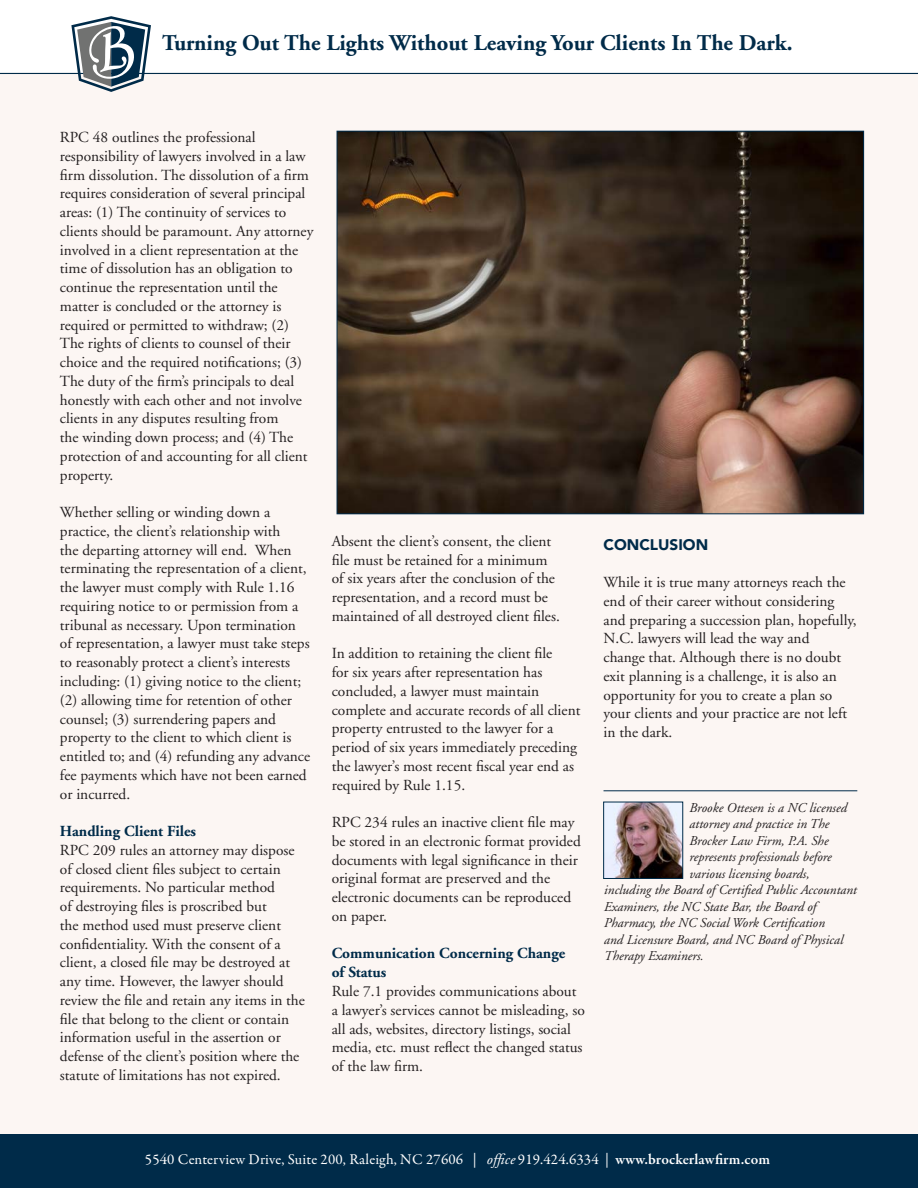
<style>
.page{position:relative;width:918px;height:1188px;background:#fff}
.page>*{position:absolute;margin:0;border:0;box-sizing:border-box;transform-origin:0 0}
.t1{font:700 22.5px "Adobe Garamond";color:#002b49}
.t2{font:15.3px/18.8px "Adobe Garamond";color:#231f20}
.t3{font:700 15.3px/18.8px "Adobe Garamond";color:#002b49}
.t4{font:900 15.3px "Avenir";color:#002b49}
.t5{font:15px "Garamond Premr Pro";letter-spacing:.01em;color:#fff}
.t6{font:italic 13.5px "Adobe Garamond";color:#231f20}
.s1{font-family:"Adobe Garamond";font-style:italic}
.s2{font-weight:600}
</style>
<div class="page">
<div style="left:0;top:74px;width:918px;height:1066px;background:#fcf6f3"></div>
<div style="left:0;top:1134px;width:918px;height:54px;background:#002b49"></div>
<img style="left:339px;top:133px;width:523px;height:379px">
<hr style="left:0;top:73px;width:918px;height:1px;background:#002b49">
<svg style="left:71px;top:16px;width:80px;height:76px"></svg>
<img style="left:606px;top:804px;width:75px;height:73px">
<div style="left:604px;top:802px;width:79px;height:77px;border:1px solid #002b49"></div>
<hr style="left:604px;top:791px;width:253px;height:1px;background:#002b49">
<p class="t1" style="left:162px;top:31px;width:632px">Turning Out The Lights Without Leaving Your Clients In The Dark.</p>
<p class="t2" style="left:60px;top:128px;width:255px">RPC 48 outlines the professional responsibility of lawyers involved in a law firm dissolution. The dissolution of a firm requires consideration of several principal areas: (1) The continuity of services to clients should be paramount. Any attorney involved in a client representation at the time of dissolution has an obligation to continue the representation until the matter is concluded or the attorney is required or permitted to withdraw; (2)<br>The rights of clients to counsel of their choice and the required notifications; (3)<br>The duty of the firm’s principals to deal honestly with each other and not involve clients in any disputes resulting from<br>the winding down process; and (4) The protection of and accounting for all client property.</p>
<p class="t2" style="left:60px;top:503px;width:252px">Whether selling or winding down a practice, the client’s relationship with<br>the departing attorney will end. When terminating the representation of a client, the lawyer must comply with Rule 1.16 requiring notice to or permission from a tribunal as necessary. Upon termination of representation, a lawyer must take steps to reasonably protect a client’s interests including: (1) giving notice to the client; (2) allowing time for retention of other counsel; (3) surrendering papers and property to the client to which client is entitled to; and (4) refunding any advance fee payments which have not been earned or incurred.</p>
<p class="t3" style="left:60px;top:822px;width:138px">Handling Client Files</p>
<p class="t2" style="left:60px;top:841px;width:247px">RPC 209 rules an attorney may dispose of closed client files subject to certain requirements. No particular method<br>of destroying files is proscribed but<br>the method used must preserve client confidentiality. With the consent of a client, a closed file may be destroyed at any time. However, the lawyer should review the file and retain any items in the file that belong to the client or contain information useful in the assertion or defense of the client’s position where the statute of limitations has not expired.</p>
<p class="t2" style="left:332px;top:532px;width:230px">Absent the client’s consent, the client file must be retained for a minimum of six years after the conclusion of the representation, and a record must be maintained of all destroyed client files.</p>
<p class="t2" style="left:332px;top:645px;width:250px">In addition to retaining the client file<br>for six years after representation has concluded, a lawyer must maintain complete and accurate records of all client property entrusted to the lawyer for a period of six years immediately preceding the lawyer’s most recent fiscal year end as required by Rule 1.15.</p>
<p class="t2" style="left:332px;top:813px;width:251px">RPC 234 rules an inactive client file may be stored in an electronic format provided documents with legal significance in their original format are preserved and the electronic documents can be reproduced on paper.</p>
<p class="t3" style="left:332px;top:945px;width:235px">Communication Concerning Change of Status</p>
<p class="t2" style="left:332px;top:982px;width:255px">Rule 7.1 provides communications about a lawyer’s services cannot be misleading, so all ads, websites, directory listings, social media, etc. must reflect the changed status of the law firm.</p>
<p class="t4" style="left:604px;top:531px;width:106px">CONCLUSION</p>
<p class="t2" style="left:604px;top:573px;width:255px">While it is true many attorneys reach the end of their career without considering and preparing a succession plan, hopefully, N.C. lawyers will lead the way and<br>change that. Although there is no doubt exit planning is a challenge, it is also an opportunity for you to create a plan so your clients and your practice are not left in the dark.</p>
<p class="t6" style="left:689px;top:800px;width:159px">Brooke Ottesen is a NC licensed</p>
<p class="t6" style="left:689px;top:817px;width:142px">attorney and practice in The</p>
<p class="t6" style="left:689px;top:833px;width:141px">Brocker Law Firm, P.A. She</p>
<p class="t6" style="left:689px;top:850px;width:144px">represents professionals before</p>
<p class="t6" style="left:689px;top:866px;width:122px">various licensing boards,</p>
<p class="t6" style="left:604px;top:883px;width:254px">including the Board of Certified Public Accountant</p>
<p class="t6" style="left:604px;top:899px;width:214px">Examiners, the NC State Bar, the Board of</p>
<p class="t6" style="left:604px;top:916px;width:223px">Pharmacy, the NC Social Work Certification</p>
<p class="t6" style="left:604px;top:932px;width:241px">and Licensure Board, and NC Board of Physical</p>
<p class="t6" style="left:604px;top:949px;width:101px">Therapy Examiners.</p>
<p class="t5" style="left:145px;top:1151px;width:627px">5540 Centerview Drive, Suite 200, Raleigh, NC 27606 | <span class="s1">office</span> 919.424.6334 | <span class="s2">www.brockerlawfirm.com</span></p>
</div>
